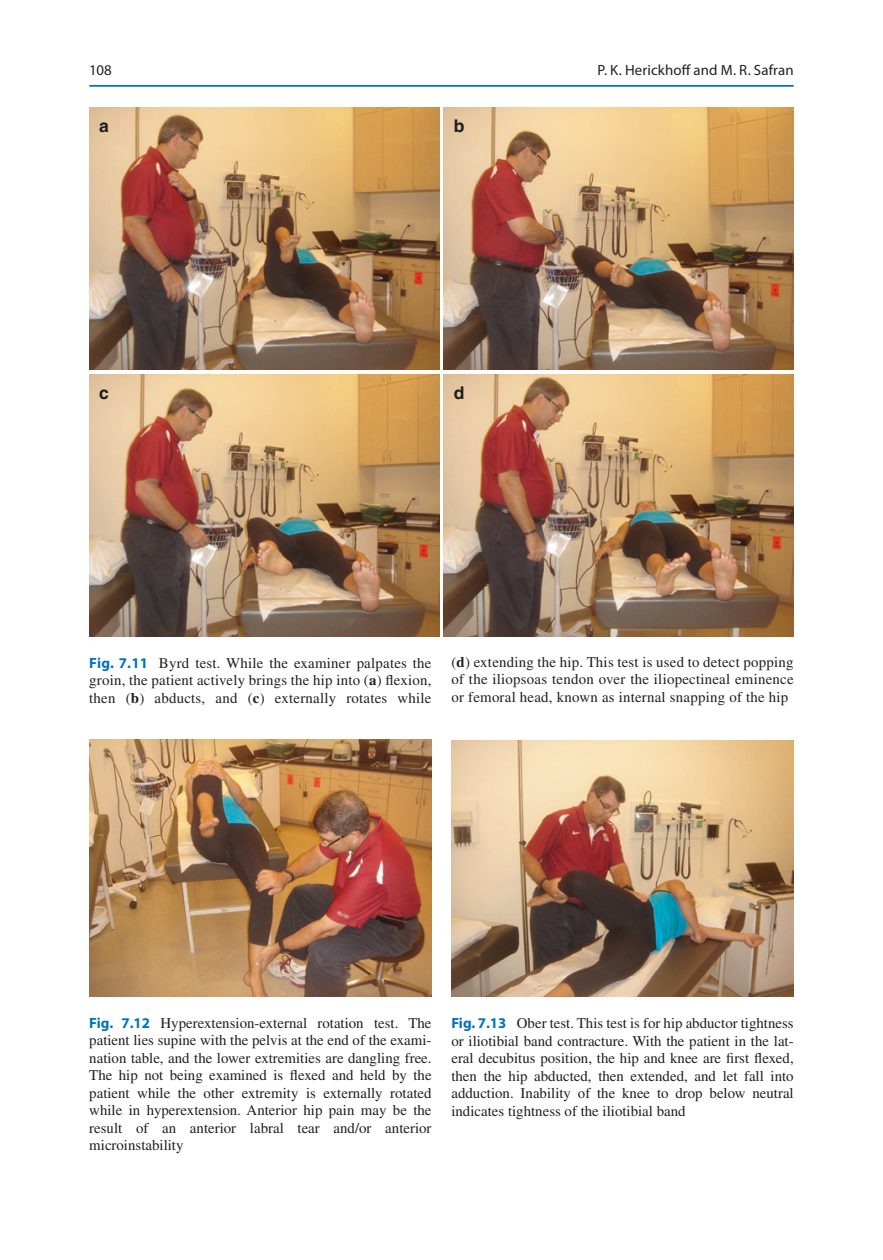
<style>
.page{position:relative;width:883px;height:1260px;background:#fff}
.page>*{position:absolute;margin:0;border:0;box-sizing:border-box;transform-origin:0 0}
.t1{font:700 17.5px "Gykffg Helvetica";color:#1d1e1f}
.t2{font:14.88px/17.5px "Rxttkn Times LT Std";color:#231f20;text-align:justify}
.t3{font:14.88px "Gmynvj Myriad Pro";letter-spacing:.01em;color:#231f20}
.t4{font:14.88px "Msmqht Myriad Pro";color:#231f20}
.s1{font-family:"Qvrpbm Myriad Pro";font-weight:700;color:#0073bc}
.s2{font-family:"Gdysvl Times LT Std";font-weight:700}
</style>
<div class="page">
<img style="left:89px;top:107px;width:350px;height:262px">
<img style="left:444px;top:107px;width:350px;height:262px">
<img style="left:89px;top:374px;width:350px;height:263px">
<img style="left:444px;top:374px;width:350px;height:263px">
<img style="left:89px;top:740px;width:343px;height:256px">
<img style="left:451px;top:740px;width:343px;height:257px">
<hr style="left:89px;top:85px;width:705px;height:2px;background:#0073bc">
<p class="t4" style="left:89px;top:61px;width:24px">108</p>
<p class="t1" style="left:99px;top:115px;width:11px">a</p>
<p class="t1" style="left:454px;top:115px;width:12px">b</p>
<p class="t1" style="left:99px;top:382px;width:11px">c</p>
<p class="t1" style="left:454px;top:382px;width:12px">d</p>
<p class="t3" style="left:598px;top:61px;width:198px">P. K. Herickhoff and M. R. Safran</p>
<p class="t2" style="left:89px;top:654px;width:344px"><span class="s1">Fig. 7.11</span> Byrd test. While the examiner palpates the groin, the patient actively brings the hip into (<span class="s2">a</span>) flexion, then (<span class="s2">b</span>) abducts, and (<span class="s2">c</span>) externally rotates while</p>
<p class="t2" style="left:451px;top:653px;width:344px">(<span class="s2">d</span>) extending the hip. This test is used to detect popping of the iliopsoas tendon over the iliopectineal eminence or femoral head, known as internal snapping of the hip</p>
<p class="t2" style="left:89px;top:1014px;width:344px"><span class="s1">Fig. 7.12</span> Hyperextension-external rotation test. The patient lies supine with the pelvis at the end of the exami&shy;nation table, and the lower extremities are dangling free.<br>The hip not being examined is flexed and held by the patient while the other extremity is externally rotated while in hyperextension. Anterior hip pain may be the result of an anterior labral tear and/or anterior microinstability</p>
<p class="t2" style="left:451px;top:1014px;width:344px"><span class="s1">Fig. 7.13</span> Ober test. This test is for hip abductor tightness or iliotibial band contracture. With the patient in the lat&shy;eral decubitus position, the hip and knee are first flexed, then the hip abducted, then extended, and let fall into adduction. Inability of the knee to drop below neutral indicates tightness of the iliotibial band</p>
</div>
